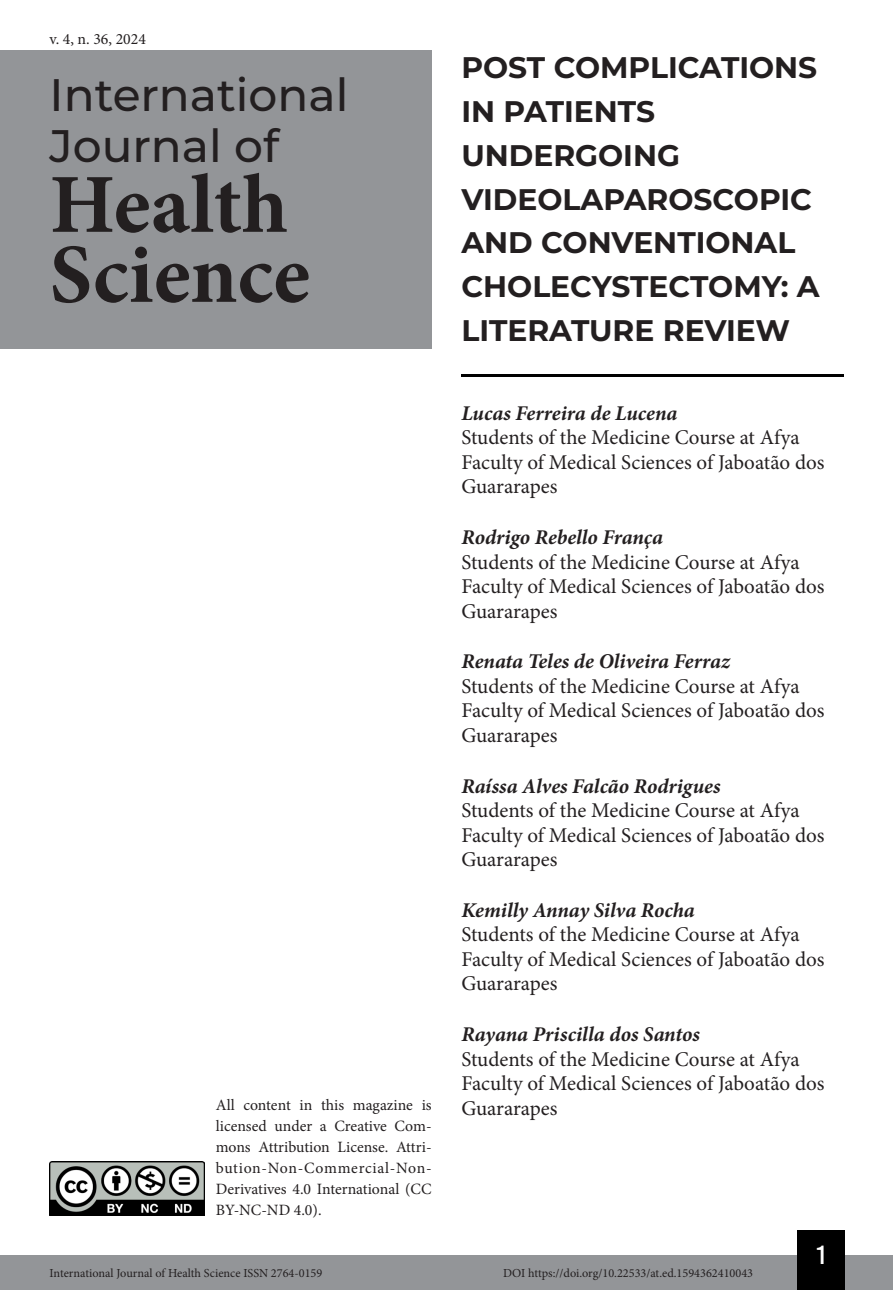
<style>
.page{position:relative;width:893px;height:1290px;background:#fff}
.page>*{position:absolute;margin:0;border:0;box-sizing:border-box;transform-origin:0 0}
.t1{font:700 84px/70px "Minion Pro";color:#231f20}
.t2{font:500 45.5px/50.8px "Montserrat";color:#231f20}
.Título_Artigo{font:700 29.75px/43.8px "Montserrat";color:#231f20}
.t3{font:26.25px "Bebas Kai";color:#fff}
.Infos_autor{font:21px/24.5px "Minion Pro";color:#231f20}
.Autor{font:italic 700 21px "Minion Pro";color:#231f20}
.t4{font:15.75px/21px "Minion Pro";color:#231f20;text-align:justify}
.t5{font:12.25px "Minion Pro";color:#231f20}
</style>
<div class="page">
<div style="left:0;top:1255px;width:893px;height:35px;background:#939598"></div>
<div style="left:797px;top:1230px;width:48px;height:60px;background:#000"></div>
<img style="left:50px;top:1161px;width:154px;height:54px">
<div style="left:0;top:50px;width:432px;height:298px;background:#939598"></div>
<hr style="left:461px;top:375px;width:382px;height:2px;background:#000">
<p class="t4" style="left:50px;top:28px;width:98px">v. 4, n. 36, 2024</p>
<h2 class="t2" style="left:50px;top:68px;width:300px">International<br>Journal of</h2>
<h1 class="t1" style="left:50px;top:169px;width:262px">Health<br>Science</h1>
<p class="t4" style="left:216px;top:1095px;width:217px">All content in this magazine is licensed under a Creative Com&shy;mons Attribution License. Attri&shy;bution-Non-Commercial-Non-Derivatives 4.0 International (CC BY-NC-ND 4.0).</p>
<p class="Título_Artigo" style="left:461px;top:44px;width:360px">POST COMPLICATIONS<br>IN PATIENTS<br>UNDERGOING<br>VIDEOLAPAROSCOPIC<br>AND CONVENTIONAL<br>CHOLECYSTECTOMY: A<br>LITERATURE REVIEW</p>
<p class="Autor" style="left:461px;top:398px;width:218px">Lucas Ferreira de Lucena</p>
<p class="Infos_autor" style="left:461px;top:425px;width:365px">Students of the Medicine Course at Afya<br>Faculty of Medical Sciences of Jaboatão dos<br>Guararapes</p>
<p class="Autor" style="left:461px;top:522px;width:203px">Rodrigo Rebello França</p>
<p class="Infos_autor" style="left:461px;top:550px;width:365px">Students of the Medicine Course at Afya<br>Faculty of Medical Sciences of Jaboatão dos<br>Guararapes</p>
<p class="Autor" style="left:461px;top:646px;width:270px">Renata Teles de Oliveira Ferraz</p>
<p class="Infos_autor" style="left:461px;top:674px;width:365px">Students of the Medicine Course at Afya<br>Faculty of Medical Sciences of Jaboatão dos<br>Guararapes</p>
<p class="Autor" style="left:461px;top:771px;width:261px">Raíssa Alves Falcão Rodrigues</p>
<p class="Infos_autor" style="left:461px;top:798px;width:365px">Students of the Medicine Course at Afya<br>Faculty of Medical Sciences of Jaboatão dos<br>Guararapes</p>
<p class="Autor" style="left:461px;top:895px;width:235px">Kemilly Annay Silva Rocha</p>
<p class="Infos_autor" style="left:461px;top:922px;width:365px">Students of the Medicine Course at Afya<br>Faculty of Medical Sciences of Jaboatão dos<br>Guararapes</p>
<p class="Autor" style="left:461px;top:1019px;width:240px">Rayana Priscilla dos Santos</p>
<p class="Infos_autor" style="left:461px;top:1047px;width:365px">Students of the Medicine Course at Afya<br>Faculty of Medical Sciences of Jaboatão dos<br>Guararapes</p>
<p class="t3" style="left:817px;top:1241px;width:10px">1</p>
<p class="t5" style="left:50px;top:1265px;width:274px">International Journal of Health Science ISSN 2764-0159</p>
<p class="t5" style="left:503px;top:1265px;width:252px">DOI https://doi.org/10.22533/at.ed.1594362410043</p>
</div>
